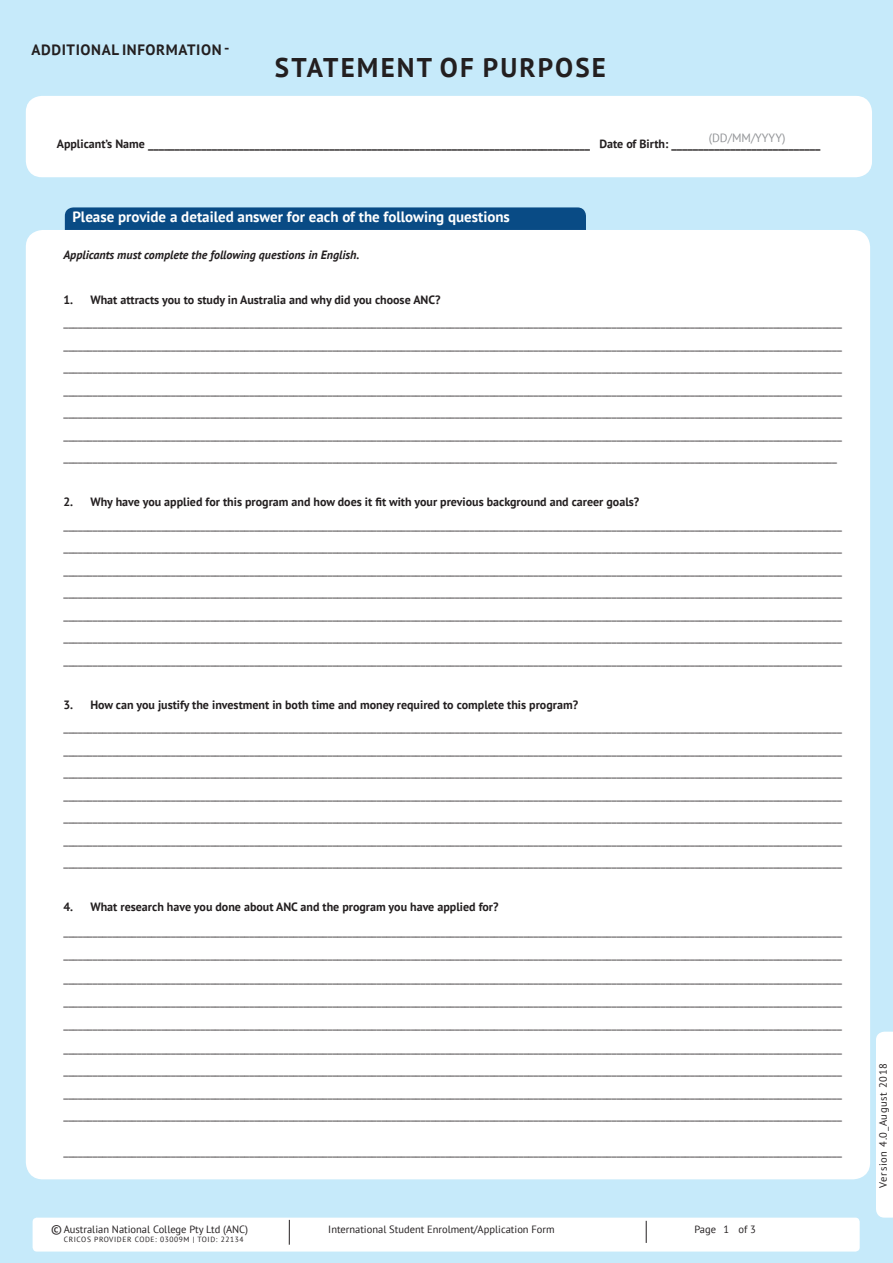
<style>
.page{position:relative;width:893px;height:1263px;background:#c6eafa}
.page>*{position:absolute;margin:0;border:0;box-sizing:border-box;transform-origin:0 0}
.t1{font:700 27px "PT Sans";letter-spacing:.08em;color:#231f20}
.t2{font:700 15px "PT Sans";color:#fff}
.t3{font:700 15px "PT Sans";letter-spacing:.04em;color:#231f20}
.t4{font:13.5px "PT Sans";color:#231f20}
.t5{font:12px/22.5px "PT Sans";color:#231f20;text-align:justify}
.t6{font:700 12px "PT Sans";color:#231f20}
.t7{font:italic 700 12px "PT Sans";color:#231f20}
.t8{font:12px "PT Sans";color:#939598}
.t9{font:10.5px "PT Sans";color:#231f20}
.t10{font:10.5px "PT Sans";letter-spacing:.06em;color:#231f20}
.t11{font:7.5px "PT Sans";letter-spacing:.08em;color:#231f20}
</style>
<div class="page">
<div style="left:65px;top:207px;width:521px;height:32px;background:#094b85;border-radius:9px"></div>
<div style="left:26px;top:230px;width:844px;height:949px;background:#fff;border-radius:17px"></div>
<div style="left:26px;top:96px;width:846px;height:81px;background:#fff;border-radius:16px"></div>
<div style="left:33px;top:1217px;width:827px;height:34px;background:#fff;border-radius:4px"></div>
<svg style="left:289px;top:1220px;width:1px;height:25px"></svg>
<svg style="left:646px;top:1221px;width:1px;height:22px"></svg>
<div style="left:876px;top:1032px;width:17px;height:185px;background:#fff"></div>
<p class="t3" style="left:31px;top:39px;width:200px">ADDITIONAL INFORMATION -</p>
<p class="t1" style="left:275px;top:50px;width:332px">STATEMENT OF PURPOSE</p>
<p class="t8" style="left:709px;top:130px;width:78px">(DD/MM/YYYY)</p>
<p class="t6" style="left:57px;top:135px;width:765px">Applicant’s Name ___________________________________________________________________________________ Date of Birth: ____________________________</p>
<p class="t2" style="left:72px;top:206px;width:439px">Please provide a detailed answer for each of the following questions</p>
<p class="t7" style="left:63px;top:247px;width:298px">Applicants must complete the following questions in English.</p>
<p class="t6" style="left:63px;top:292px;width:379px">1. What attracts you to study in Australia and why did you choose ANC?</p>
<p class="t5" style="left:63px;top:311px;width:780px">_______________________________________________________________________________________________________________________________________________________________ _______________________________________________________________________________________________________________________________________________________________ _______________________________________________________________________________________________________________________________________________________________ _______________________________________________________________________________________________________________________________________________________________ _______________________________________________________________________________________________________________________________________________________________ _______________________________________________________________________________________________________________________________________________________________ ______________________________________________________________________________________________________________________________________________________________</p>
<p class="t6" style="left:63px;top:494px;width:577px">2. Why have you applied for this program and how does it fit with your previous background and career goals?</p>
<p class="t5" style="left:63px;top:513px;width:780px">_______________________________________________________________________________________________________________________________________________________________ _______________________________________________________________________________________________________________________________________________________________ _______________________________________________________________________________________________________________________________________________________________ _______________________________________________________________________________________________________________________________________________________________ _______________________________________________________________________________________________________________________________________________________________ _______________________________________________________________________________________________________________________________________________________________ _______________________________________________________________________________________________________________________________________________________________</p>
<p class="t6" style="left:63px;top:697px;width:516px">3. How can you justify the investment in both time and money required to complete this program?</p>
<p class="t5" style="left:63px;top:716px;width:780px">_______________________________________________________________________________________________________________________________________________________________ _______________________________________________________________________________________________________________________________________________________________ _______________________________________________________________________________________________________________________________________________________________ _______________________________________________________________________________________________________________________________________________________________ _______________________________________________________________________________________________________________________________________________________________ _______________________________________________________________________________________________________________________________________________________________ _______________________________________________________________________________________________________________________________________________________________</p>
<p class="t6" style="left:63px;top:899px;width:437px">4. What research have you done about ANC and the program you have applied for?</p>
<p class="t5" style="left:63px;top:919px;width:780px;line-height:23.1px">_______________________________________________________________________________________________________________________________________________________________ _______________________________________________________________________________________________________________________________________________________________ _______________________________________________________________________________________________________________________________________________________________ _______________________________________________________________________________________________________________________________________________________________ _______________________________________________________________________________________________________________________________________________________________ _______________________________________________________________________________________________________________________________________________________________ _______________________________________________________________________________________________________________________________________________________________ _______________________________________________________________________________________________________________________________________________________________ _______________________________________________________________________________________________________________________________________________________________</p>
<p class="t5" style="left:63px;top:1139px;width:780px">_______________________________________________________________________________________________________________________________________________________________</p>
<p class="t9" style="left:64px;top:1222px;width:186px">Australian National College Pty Ltd (ANC)</p>
<p class="t9" style="left:328px;top:1222px;width:228px">International Student Enrolment/Application Form</p>
<p class="t9" style="left:694px;top:1222px;width:23px">Page</p>
<p class="t9" style="left:738px;top:1222px;width:19px">of 3</p>
<p class="t11" style="left:64px;top:1235px;width:181px">CRICOS PROVIDER CODE: 03009M | TOID: 22134</p>
<p class="t4" style="left:51px;top:1221px;width:12px">©</p>
<p class="t9" style="left:724px;top:1223px;width:7px">1</p>
<p class="t10" style="left:876px;top:1187px;width:126px;rotate:-90deg">Version 4.0_August 2018</p>
</div>
